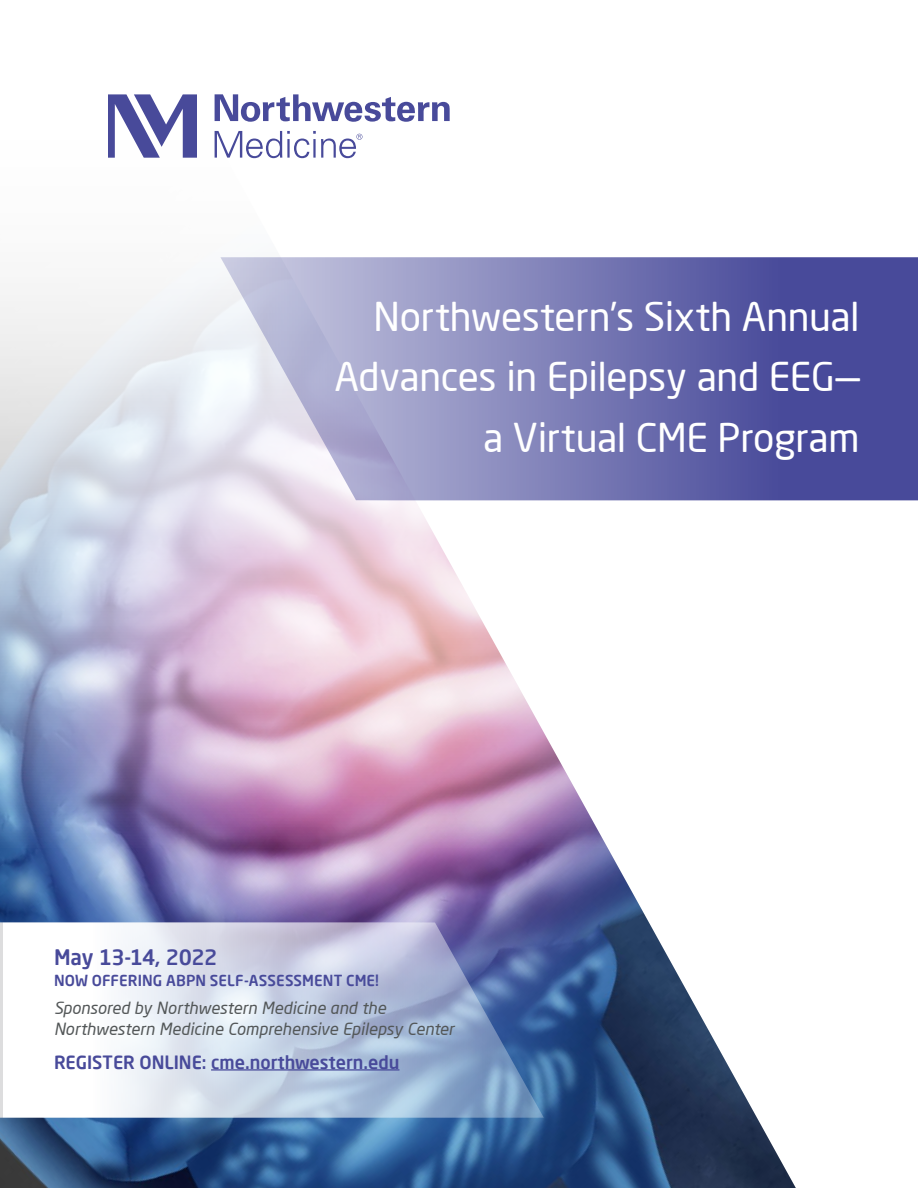
<style>
.page{position:relative;width:918px;height:1188px;background:#fff}
.page>*{position:absolute;margin:0;border:0;box-sizing:border-box;transform-origin:0 0}
.t1{font:39px/60.6px "Neo Sans Pro";letter-spacing:-.01em;color:#fff;text-align:right}
.t2{font:500 21px "Neo Sans Pro";letter-spacing:-.02em;color:#484a9a}
.t3{font:500 18px "Neo Sans Pro";color:#484a9a}
.t4{font:italic 16.5px/21px "Neo Sans Pro";color:#535758}
.t5{font:500 15px "Neo Sans Pro";letter-spacing:.005em;color:#484a9a}
</style>
<div class="page">
<img style="left:0;top:955px;width:796px;height:233px">
<svg style="left:0;top:955px;width:544px;height:163px"></svg>
<hr style="left:211px;top:1069px;width:188px;height:2px;background:#484a9a">
<img style="left:0;top:94px;width:918px;height:861px">
<svg style="left:108px;top:94px;width:89px;height:64px"></svg>
<svg style="left:215px;top:94px;width:235px;height:28px"></svg>
<svg style="left:215px;top:131px;width:147px;height:27px"></svg>
<svg style="left:220px;top:257px;width:698px;height:243px;background:#8283b9"></svg>
<h1 class="t1" style="left:334px;top:286px;width:527px">Northwestern’s Sixth Annual<br>Advances in Epilepsy and EEG— a Virtual CME Program</h1>
<p class="t2" style="left:54px;top:944px;width:165px">May 13-14, 2022</p>
<p class="t5" style="left:54px;top:971px;width:327px">NOW OFFERING ABPN SELF-ASSESSMENT CME!</p>
<p class="t4" style="left:54px;top:997px;width:402px">Sponsored by Northwestern Medicine and the<br>Northwestern Medicine Comprehensive Epilepsy Center</p>
<p class="t3" style="left:54px;top:1051px;width:347px">REGISTER ONLINE: cme.northwestern.edu</p>
</div>
